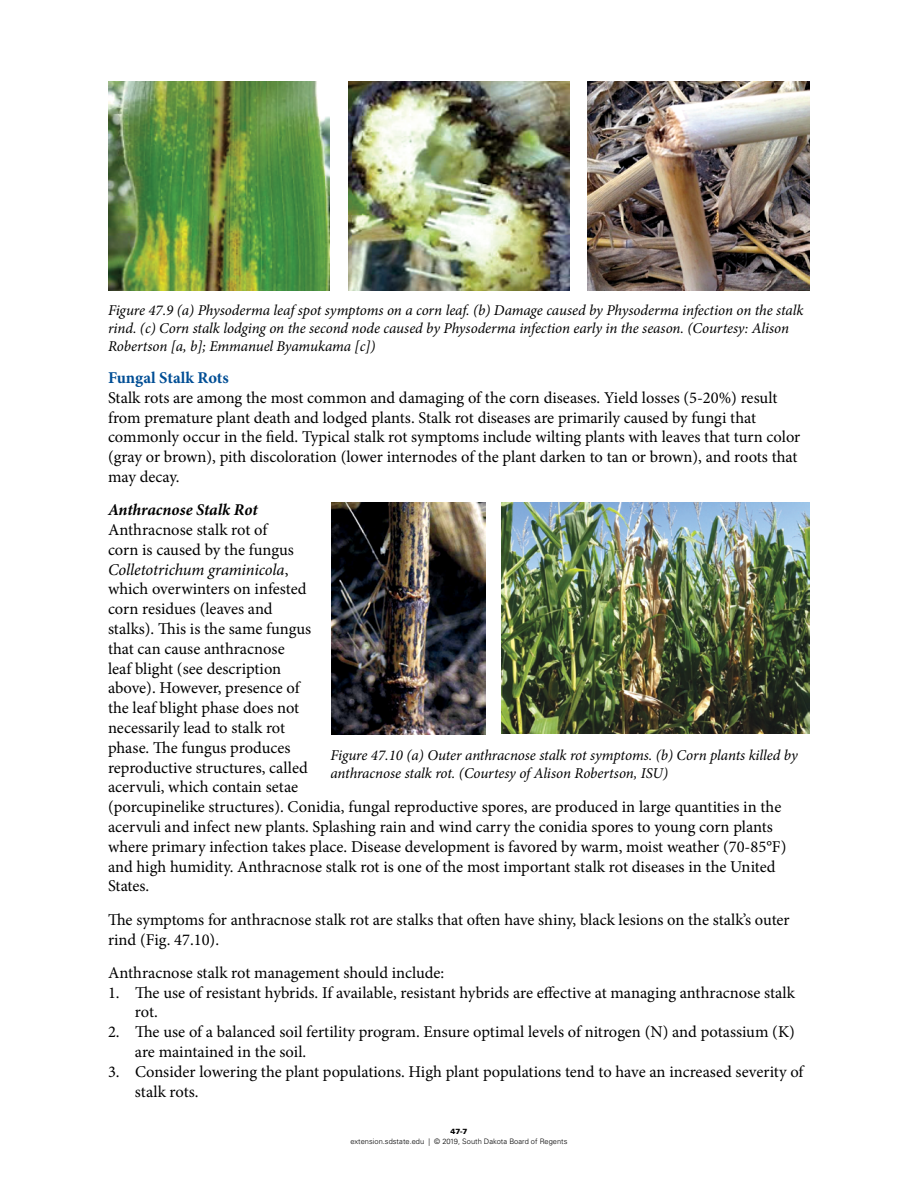
<style>
.page{position:relative;width:918px;height:1188px;background:#fff}
.page>*{position:absolute;margin:0;border:0;box-sizing:border-box;transform-origin:0 0}
.t1{font:16.5px/19.8px "Minion Pro";color:#000}
.t2{font:italic 700 16.5px "Minion Pro";letter-spacing:-.005em;color:#000}
.t3{font:700 16.5px "Minion Pro";color:#004e95}
.t4{font:italic 15px/18px "Minion Pro";letter-spacing:-.005em;color:#000}
.t5{font:300 7.5px "Univers";color:#000}
.t6{font:900 7.5px "Univers";color:#000}
.s1{font-style:italic}
</style>
<div class="page">
<img style="left:108px;top:81px;width:222px;height:210px">
<img style="left:332px;top:502px;width:154px;height:233px">
<img style="left:348px;top:81px;width:222px;height:210px">
<img style="left:588px;top:81px;width:222px;height:210px">
<img style="left:501px;top:502px;width:309px;height:232px">
<p class="t4" style="left:108px;top:302px;width:697px">Figure 47.9 (a) Physoderma leaf spot symptoms on a corn leaf. (b) Damage caused by Physoderma infection on the stalk rind. (c) Corn stalk lodging on the second node caused by Physoderma infection early in the season. (Courtesy: Alison<br>Robertson [a, b]; Emmanuel Byamukama [c])</p>
<p class="t3" style="left:108px;top:366px;width:122px">Fungal Stalk Rots</p>
<p class="t1" style="left:108px;top:388px;width:694px">Stalk rots are among the most common and damaging of the corn diseases. Yield losses (5-20%) result from premature plant death and lodged plants. Stalk rot diseases are primarily caused by fungi that commonly occur in the field. Typical stalk rot symptoms include wilting plants with leaves that turn color (gray or brown), pith discoloration (lower internodes of the plant darken to tan or brown), and roots that may decay.</p>
<p class="t2" style="left:108px;top:498px;width:151px">Anthracnose Stalk Rot</p>
<p class="t1" style="left:108px;top:520px;width:680px">Anthracnose stalk rot of<br>corn is caused by the fungus<br><span class="s1">Colletotrichum graminicola</span>,<br>which overwinters on infested<br>corn residues (leaves and<br>stalks). This is the same fungus<br>that can cause anthracnose<br>leaf blight (see description<br>above). However, presence of<br>the leaf blight phase does not<br>necessarily lead to stalk rot<br>phase. The fungus produces<br>reproductive structures, called<br>acervuli, which contain setae<br>(porcupinelike structures). Conidia, fungal reproductive spores, are produced in large quantities in the acervuli and infect new plants. Splashing rain and wind carry the conidia spores to young corn plants where primary infection takes place. Disease development is favored by warm, moist weather (70-85°F) and high humidity. Anthracnose stalk rot is one of the most important stalk rot diseases in the United States.</p>
<p class="t1" style="left:108px;top:910px;width:683px">The symptoms for anthracnose stalk rot are stalks that often have shiny, black lesions on the stalk’s outer rind (Fig. 47.10).</p>
<p class="t4" style="left:330px;top:746px;width:469px">Figure 47.10 (a) Outer anthracnose stalk rot symptoms. (b) Corn plants killed by anthracnose stalk rot. (Courtesy of Alison Robertson, ISU)</p>
<p class="t1" style="left:108px;top:963px;width:338px">Anthracnose stalk rot management should include:</p>
<p class="t1" style="left:135px;top:983px;width:662px;text-indent:-27px">1. The use of resistant hybrids. If available, resistant hybrids are effective at managing anthracnose stalk rot.</p>
<p class="t1" style="left:135px;top:1022px;width:661px;text-indent:-27px">2. The use of a balanced soil fertility program. Ensure optimal levels of nitrogen (N) and potassium (K) are maintained in the soil.</p>
<p class="t1" style="left:135px;top:1062px;width:670px;text-indent:-27px">3. Consider lowering the plant populations. High plant populations tend to have an increased severity of stalk rots.</p>
<p class="t6" style="left:450px;top:1126px;width:19px">47-7</p>
<p class="t5" style="left:351px;top:1137px;width:218px">extension.sdstate.edu | © 2019, South Dakota Board of Regents</p>
</div>
